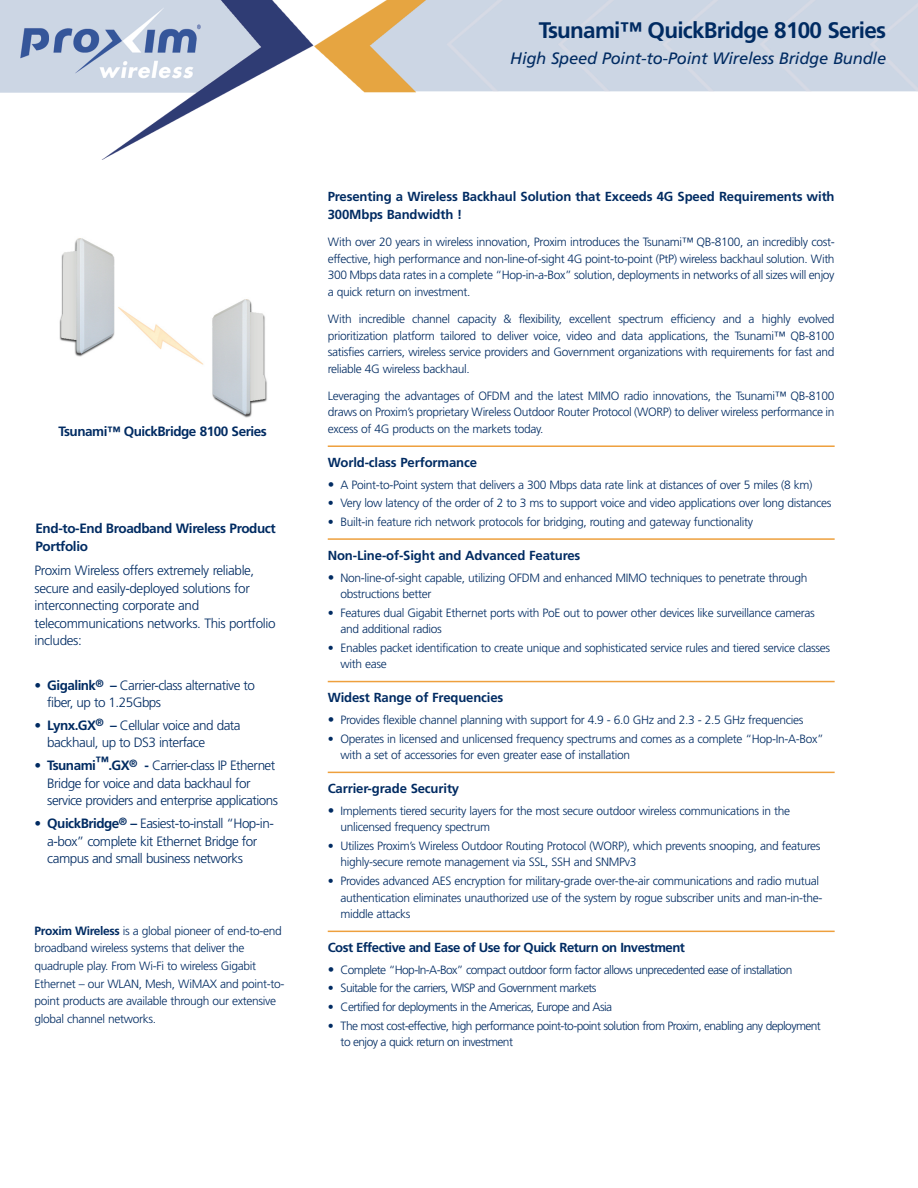
<style>
.page{position:relative;width:918px;height:1188px;background:#fff}
.page>*{position:absolute;margin:0;border:0;box-sizing:border-box;transform-origin:0 0}
.t1{font:700 22.5px "Frutiger";letter-spacing:-.035em;color:#002b62}
.t2{font:italic 16.5px "Frutiger";letter-spacing:-.01em;color:#002b62}
.t3{font:300 13.5px/17.5px "Frutiger";letter-spacing:-.04em;color:#002b62}
.t4{font:700 13.5px/18px "Frutiger";letter-spacing:-.03em;color:#002b62}
.t5{font:700 13.2px/17.5px "Frutiger";letter-spacing:-.01em;color:#002b62}
.t6{font:700 13.2px "Frutiger";letter-spacing:-.04em;color:#002b62}
.t7{font:300 12px/16.5px "Frutiger";letter-spacing:-.03em;color:#002b62}
.t8{font:300 12px/16.5px "Frutiger";letter-spacing:-.05em;color:#002b62}
.s1{font-weight:700}
.s2{font-size:13.2px}
</style>
<div class="page">
<img style="left:59px;top:238px;width:208px;height:180px">
<img style="left:0;top:0;width:918px;height:160px">
<hr style="left:328px;top:445px;width:507px;height:2px;background:#eea03d">
<hr style="left:328px;top:538px;width:507px;height:2px;background:#eea03d">
<hr style="left:328px;top:681px;width:507px;height:1px;background:#eea03d">
<hr style="left:328px;top:772px;width:507px;height:1px;background:#eea03d">
<hr style="left:328px;top:931px;width:507px;height:1px;background:#eea03d">
<h1 class="t1" style="left:539px;top:22px;width:349px">Tsunami™ QuickBridge 8100 Series</h1>
<h2 class="t2" style="left:510px;top:52px;width:377px">High Speed Point-to-Point Wireless Bridge Bundle</h2>
<p class="t4" style="left:58px;top:424px;width:210px">Tsunami™ QuickBridge 8100 Series</p>
<p class="t4" style="left:35px;top:521px;width:242px">End-to-End Broadband Wireless Product<br>Portfolio</p>
<p class="t3" style="left:35px;top:563px;width:243px">Proxim Wireless offers extremely reliable, secure and easily-deployed solutions for interconnecting corporate and telecommunications networks. This portfolio includes:</p>
<p class="t3" style="left:47px;top:678px;width:209px;line-height:16.5px;text-indent:-13px"><span class="s1">• Gigalink</span><sup>®</sup> <span class="s1">–</span> Carrier-class alternative to fiber, up to 1.25Gbps</p>
<p class="t3" style="left:47px;top:717px;width:195px;text-indent:-13px"><span class="s1">• Lynx.GX</span><sup>®</sup> <span class="s1">–</span> Cellular voice and data backhaul, up to DS3 interface</p>
<p class="t3" style="left:47px;top:758px;width:232px;text-indent:-13px"><span class="s1">• Tsunami</span><sup>™</sup><span class="s1">.GX</span><sup>®</sup> <span class="s1">-</span> Carrier-class IP Ethernet<br>Bridge for voice and data backhaul for service providers and enterprise applications</p>
<p class="t3" style="left:47px;top:816px;width:228px;text-indent:-13px"><span class="s1">• QuickBridge</span><sup>®</sup> <span class="s1">–</span> Easiest-to-install “Hop-in&shy;a-box” complete kit Ethernet Bridge for campus and small business networks</p>
<p class="t7" style="left:35px;top:923px;width:251px;line-height:17.5px"><span class="s1">Proxim Wireless</span> is a global pioneer of end-to-end broadband wireless systems that deliver the quadruple play. From Wi-Fi to wireless Gigabit Ethernet – our WLAN, Mesh, WiMAX and point-to&shy;point products are available through our extensive global channel networks.</p>
<p class="t5" style="left:328px;top:189px;width:508px">Presenting a Wireless Backhaul Solution that Exceeds 4G Speed Requirements with<br>300Mbps Bandwidth !</p>
<p class="t7" style="left:328px;top:235px;width:508px;text-align:justify">With over 20 years in wireless innovation, Proxim introduces the Tsunami™ QB-8100, an incredibly cost&shy;effective, high performance and non-line-of-sight 4G point-to-point (PtP) wireless backhaul solution. With 300 Mbps data rates in a complete “Hop-in-a-Box” solution, deployments in networks of all sizes will enjoy a quick return on investment.</p>
<p class="t7" style="left:328px;top:312px;width:508px;text-align:justify">With incredible channel capacity &amp; flexibility, excellent spectrum efficiency and a highly evolved prioritization platform tailored to deliver voice, video and data applications, the Tsunami™ QB-8100 satisfies carriers, wireless service providers and Government organizations with requirements for fast and reliable 4G wireless backhaul.</p>
<p class="t7" style="left:328px;top:388px;width:508px;text-align:justify">Leveraging the advantages of OFDM and the latest MIMO radio innovations, the Tsunami™ QB-8100 draws on Proxim’s proprietary Wireless Outdoor Router Protocol (WORP) to deliver wireless performance in excess of 4G products on the markets today.</p>
<p class="t5" style="left:328px;top:454px;width:151px">World-class Performance</p>
<p class="t7" style="left:328px;top:477px;width:486px"><span class="s2">•</span> A Point-to-Point system that delivers a 300 Mbps data rate link at distances of over 5 miles (8 km)</p>
<p class="t7" style="left:328px;top:496px;width:505px">• Very low latency of the order of 2 to 3 ms to support voice and video applications over long distances</p>
<p class="t7" style="left:328px;top:514px;width:427px">• Built-in feature rich network protocols for bridging, routing and gateway functionality</p>
<p class="t5" style="left:328px;top:547px;width:254px">Non-Line-of-Sight and Advanced Features</p>
<p class="t7" style="left:341px;top:570px;width:469px;text-indent:-13px"><span class="s2">•</span> Non-line-of-sight capable, utilizing OFDM and enhanced MIMO techniques to penetrate through obstructions better</p>
<p class="t7" style="left:341px;top:605px;width:476px;text-indent:-13px">• Features dual Gigabit Ethernet ports with PoE out to power other devices like surveillance cameras and additional radios</p>
<p class="t7" style="left:341px;top:640px;width:491px;text-indent:-13px">• Enables packet identification to create unique and sophisticated service rules and tiered service classes with ease</p>
<p class="t5" style="left:328px;top:690px;width:177px">Widest Range of Frequencies</p>
<p class="t7" style="left:328px;top:713px;width:477px"><span class="s2">•</span> Provides flexible channel planning with support for 4.9 - 6.0 GHz and 2.3 - 2.5 GHz frequencies</p>
<p class="t7" style="left:341px;top:731px;width:485px;text-indent:-13px">• Operates in licensed and unlicensed frequency spectrums and comes as a complete “Hop-In-A-Box” with a set of accessories for even greater ease of installation</p>
<p class="t5" style="left:328px;top:781px;width:133px">Carrier-grade Security</p>
<p class="t7" style="left:341px;top:803px;width:451px;text-indent:-13px"><span class="s2">•</span> Implements tiered security layers for the most secure outdoor wireless communications in the unlicensed frequency spectrum</p>
<p class="t7" style="left:341px;top:838px;width:482px;text-indent:-13px">• Utilizes Proxim’s Wireless Outdoor Routing Protocol (WORP), which prevents snooping, and features highly-secure remote management via SSL, SSH and SNMPv3</p>
<p class="t7" style="left:341px;top:874px;width:484px;text-indent:-13px">• Provides advanced AES encryption for military-grade over-the-air communications and radio mutual authentication eliminates unauthorized use of the system by rogue subscriber units and man-in-the&shy;middle attacks</p>
<p class="t6" style="left:328px;top:942px;width:359px">Cost Effective and Ease of Use for Quick Return on Investment</p>
<p class="t8" style="left:328px;top:962px;width:466px"><span class="s2">•</span> Complete “Hop-In-A-Box” compact outdoor form factor allows unprecedented ease of installation</p>
<p class="t8" style="left:328px;top:981px;width:270px">• Suitable for the carriers, WISP and Government markets</p>
<p class="t8" style="left:328px;top:1000px;width:286px">• Certified for deployments in the Americas, Europe and Asia</p>
<p class="t8" style="left:341px;top:1018px;width:482px;text-indent:-13px">• The most cost-effective, high performance point-to-point solution from Proxim, enabling any deployment to enjoy a quick return on investment</p>
</div>
